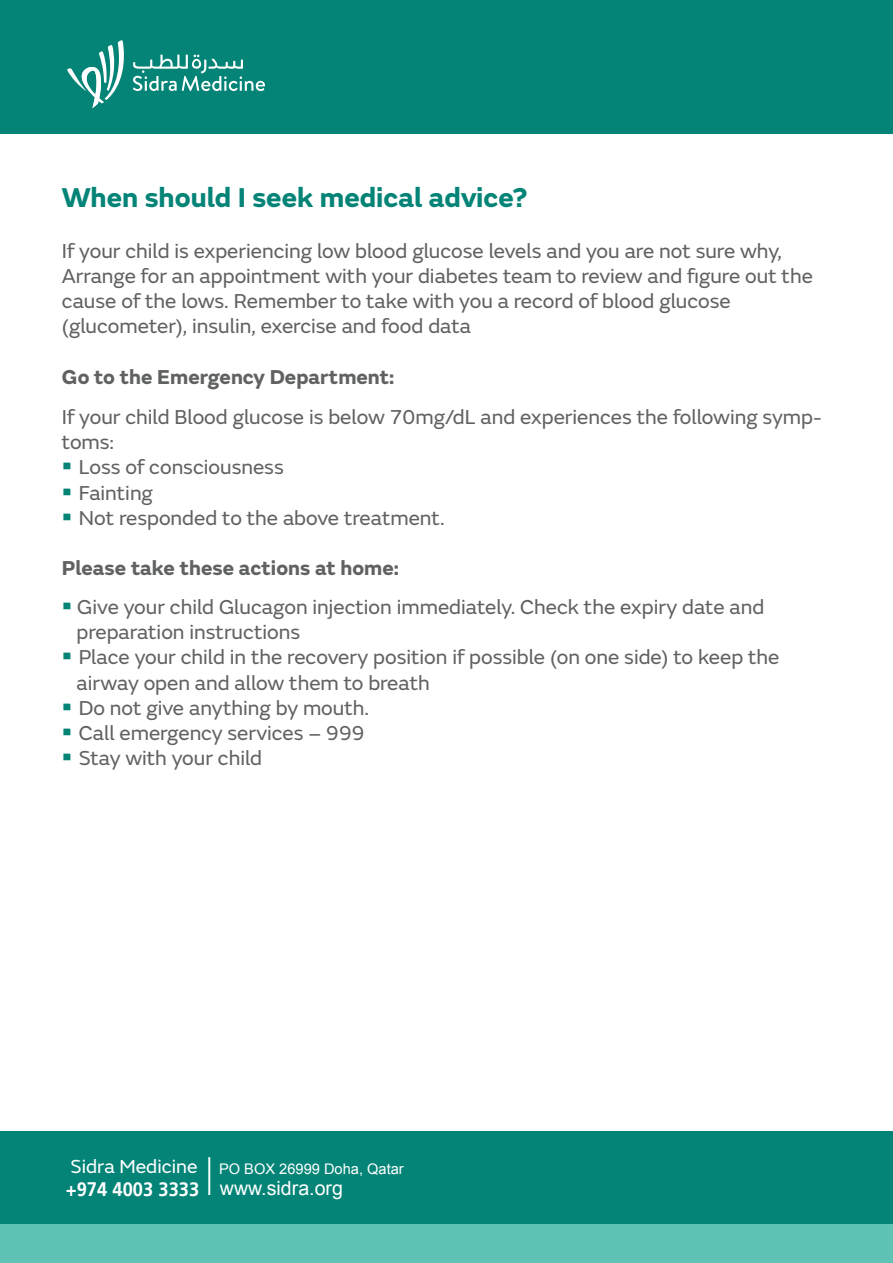
<style>
.page{position:relative;width:893px;height:1263px;background:#fff}
.page>*{position:absolute;margin:0;border:0;box-sizing:border-box;transform-origin:0 0}
.t1{font:700 28.35px "FS Emeric";color:#038477}
.t2{font:21px/25.2px "FS Emeric";color:#606161}
.t3{font:700 21px "FS Emeric";color:#606161}
.t4{font:19.65px "Arial";color:#fff}
.t5{font:14.7px "Arial";color:#fff}
.s1{font-weight:700;font-size:28.35px;color:#038477}
.s2{font-family:"FS Emeric";font-size:19.65px}
.s3{font-family:"Frutiger LT Arabic 65";font-weight:700}
</style>
<div class="page">
<div style="left:0;top:0;width:893px;height:134px;background:#038477"></div>
<div style="left:0;top:1131px;width:893px;height:96px;background:#038477"></div>
<div style="left:0;top:1225px;width:893px;height:38px;background:#5ec3b4"></div>
<hr style="left:208px;top:1157px;width:2px;height:38px;background:#fff">
<svg style="left:67px;top:40px;width:57px;height:68px"></svg>
<svg style="left:133px;top:55px;width:132px;height:36px"></svg>
<h1 class="t1" style="left:62px;top:175px;width:467px">When should I seek medical advice?</h1>
<p class="t2" style="left:62px;top:237px;width:753px">If your child is experiencing low blood glucose levels and you are not sure why, Arrange for an appointment with your diabetes team to review and figure out the cause of the lows. Remember to take with you a record of blood glucose (glucometer), insulin, exercise and food data</p>
<p class="t3" style="left:62px;top:360px;width:334px">Go to the Emergency Department:</p>
<p class="t2" style="left:62px;top:403px;width:761px">If your child Blood glucose is below 70mg/dL and experiences the following symp&shy;toms:</p>
<p class="t2" style="left:62px;top:454px;width:223px"><span class="s1">•</span> Loss of consciousness</p>
<p class="t2" style="left:62px;top:479px;width:93px"><span class="s1">•</span> Fainting</p>
<p class="t2" style="left:62px;top:504px;width:384px"><span class="s1">•</span> Not responded to the above treatment.</p>
<p class="t3" style="left:62px;top:551px;width:339px">Please take these actions at home:</p>
<p class="t2" style="left:77px;top:593px;width:689px;text-indent:-15px"><span class="s1">•</span> Give your child Glucagon injection immediately. Check the expiry date and preparation instructions</p>
<p class="t2" style="left:76px;top:643px;width:704px;text-indent:-15px"><span class="s1">•</span> Place your child in the recovery position if possible (on one side) to keep the airway open and allow them to breath</p>
<p class="t2" style="left:62px;top:694px;width:309px"><span class="s1">•</span> Do not give anything by mouth.</p>
<p class="t2" style="left:62px;top:719px;width:304px"><span class="s1">•</span> Call emergency services – 999</p>
<p class="t2" style="left:62px;top:744px;width:202px"><span class="s1">•</span> Stay with your child</p>
<p class="t5" style="left:71px;top:1159px;width:335px"><span class="s2">Sidra Medicine</span> PO BOX 26999 Doha, Qatar</p>
<p class="t4" style="left:66px;top:1175px;width:279px"><span class="s3">+974 4003 3333</span> www.sidra.org</p>
</div>
